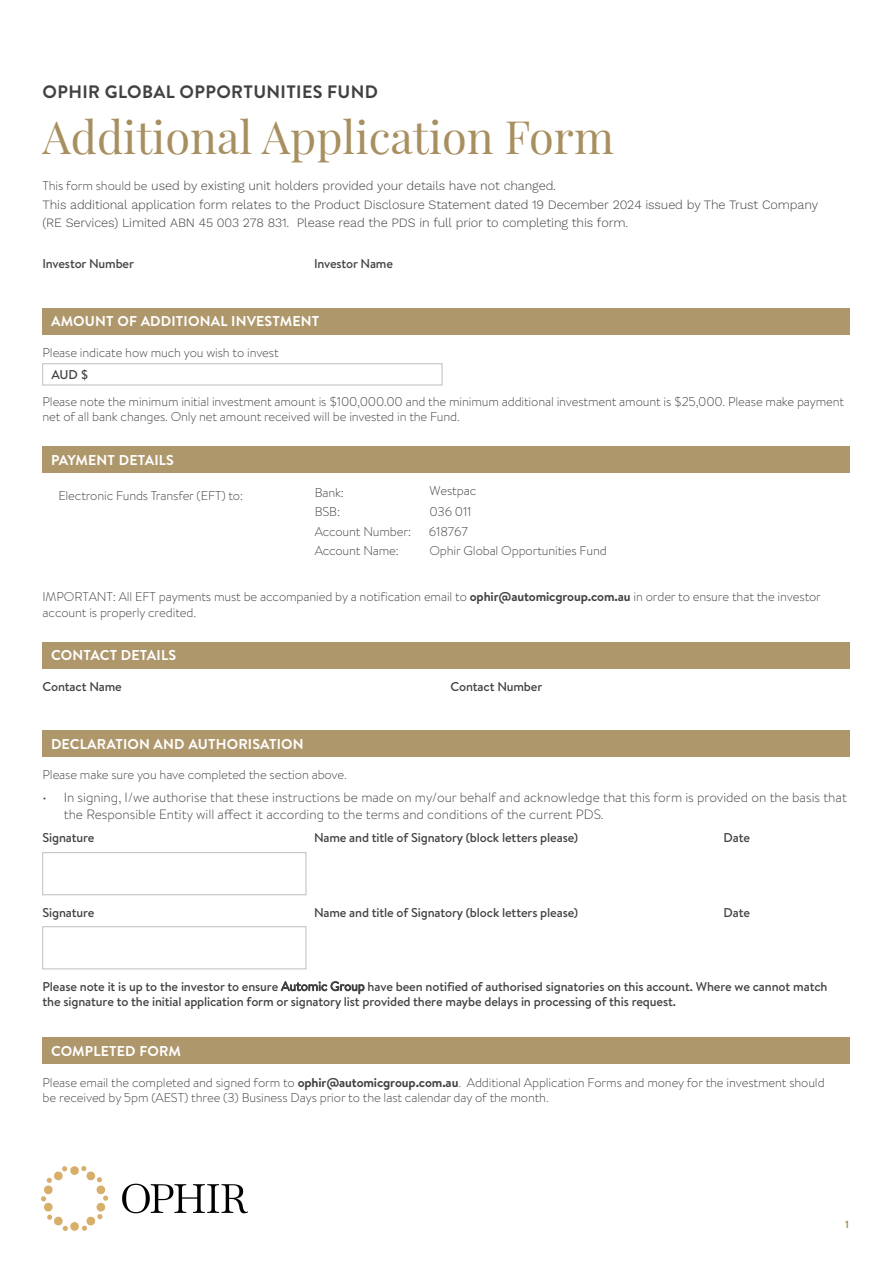
<style>
.page{position:relative;width:893px;height:1263px;background:#fff}
.page>*{position:absolute;margin:0;border:0;box-sizing:border-box;transform-origin:0 0}
.t1{font:45px "Playfair Display";color:#a88f60}
.t2{font:700 18px "Brandon Text";letter-spacing:.02em;color:#414042}
.t3{font:700 14.25px "Brandon Text";letter-spacing:.01em;color:#fff}
.t4{font:300 13.5px/16.5px "Brandon Text";color:#414042}
.t5{font:300 12.75px/15px "Brandon Text";letter-spacing:-.01em;color:#414042}
.t6{font:500 12.75px/15.3px "Brandon Text";letter-spacing:-.01em;color:#414042}
.t7{font:300 12.75px/18.5px "Work Sans";letter-spacing:-.01em;color:#414042}
.t8{font:700 10.5px "Brandon Text";color:#a88f60}
.s1{font-family:"Brandon Text"}
.s2{font-weight:700}
.s3{font-weight:400}
</style>
<div class="page">
<div style="left:43px;top:308px;width:807px;height:27px;background:#af976c"></div>
<div style="left:43px;top:364px;width:399px;height:21px;border:1px solid #bcbec0"></div>
<div style="left:43px;top:446px;width:807px;height:27px;background:#af976c"></div>
<div style="left:43px;top:641px;width:807px;height:27px;background:#af976c"></div>
<div style="left:43px;top:730px;width:807px;height:27px;background:#af976c"></div>
<div style="left:43px;top:852px;width:263px;height:43px;background:#fff;border:1px solid #bcbec0"></div>
<div style="left:43px;top:926px;width:263px;height:43px;background:#fff;border:1px solid #bcbec0"></div>
<div style="left:43px;top:1037px;width:807px;height:27px;background:#af976c"></div>
<img style="left:42px;top:1166px;width:205px;height:64px">
<h2 class="t2" style="left:43px;top:79px;width:337px">OPHIR GLOBAL OPPORTUNITIES FUND</h2>
<h1 class="t1" style="left:43px;top:102px;width:573px">Additional Application Form</h1>
<p class="t7" style="left:43px;top:176px;width:777px"><span class="s1">This form should be</span> used by existing unit holders provided your details have not changed.<br>This additional application form relates to the Product Disclosure Statement dated 19 December 2024 issued by The Trust Company (RE Services) Limited ABN 45 003 278 831. Please read the PDS in full prior to completing this form.</p>
<p class="t6" style="left:43px;top:256px;width:93px">Investor Number</p>
<p class="t6" style="left:314px;top:256px;width:81px">Investor Name</p>
<p class="t3" style="left:51px;top:311px;width:270px">AMOUNT OF ADDITIONAL INVESTMENT</p>
<p class="t5" style="left:43px;top:344px;width:238px">Please indicate how much you wish to invest</p>
<p class="t6" style="left:51px;top:366px;width:38px">AUD $</p>
<p class="t5" style="left:43px;top:393px;width:803px">Please note the minimum initial investment amount is $100,000.00 and the minimum additional investment amount is $25,000. Please make payment net of all bank changes. Only net amount received will be invested in the Fund.</p>
<p class="t3" style="left:51px;top:450px;width:124px">PAYMENT DETAILS</p>
<p class="t5" style="left:58px;top:488px;width:186px">Electronic Funds Transfer (EFT) to:</p>
<p class="t5" style="left:315px;top:484px;width:31px">Bank:</p>
<p class="t5" style="left:429px;top:483px;width:48px">Westpac</p>
<p class="t5" style="left:315px;top:504px;width:27px">BSB:</p>
<p class="t5" style="left:429px;top:504px;width:44px">036 011</p>
<p class="t5" style="left:315px;top:523px;width:98px">Account Number:</p>
<p class="t5" style="left:429px;top:524px;width:40px">618767</p>
<p class="t5" style="left:315px;top:543px;width:86px">Account Name:</p>
<p class="t5" style="left:429px;top:543px;width:179px">Ophir Global Opportunities Fund</p>
<p class="t5" style="left:43px;top:589px;width:780px">IMPORTANT: All EFT payments must be accompanied by a notification email to <span class="s2">ophir@automicgroup.com.au</span> in order to ensure that the investor account is properly credited.</p>
<p class="t3" style="left:51px;top:645px;width:127px">CONTACT DETAILS</p>
<p class="t6" style="left:43px;top:678px;width:81px">Contact Name</p>
<p class="t6" style="left:451px;top:678px;width:93px">Contact Number</p>
<p class="t3" style="left:51px;top:734px;width:254px">DECLARATION AND AUTHORISATION</p>
<p class="t5" style="left:43px;top:767px;width:306px">Please make sure you have completed the section above.</p>
<p class="t4" style="left:64px;top:789px;width:785px;text-indent:-21px">• In signing, I/we authorise that these instructions be made on my/our behalf and acknowledge that this form is provided on the basis that the Responsible Entity will affect it according to the terms and conditions of the current PDS.</p>
<p class="t6" style="left:43px;top:830px;width:53px">Signature</p>
<p class="t6" style="left:314px;top:830px;width:266px">Name and title of Signatory (block letters please)</p>
<p class="t6" style="left:724px;top:830px;width:28px">Date</p>
<p class="t6" style="left:43px;top:904px;width:53px">Signature</p>
<p class="t6" style="left:314px;top:904px;width:266px">Name and title of Signatory (block letters please)</p>
<p class="t6" style="left:724px;top:904px;width:28px">Date</p>
<p class="t6" style="left:43px;top:978px;width:786px">Please note it is up to the investor to ensure <span class="s3">Automic Group</span> have been notified of authorised signatories on this account. Where we cannot match the signature to the initial application form or signatory list provided there maybe delays in processing of this request.</p>
<p class="t3" style="left:51px;top:1041px;width:132px">COMPLETED FORM</p>
<p class="t5" style="left:43px;top:1074px;width:784px">Please email the completed and signed form to <span class="s2">ophir@automicgroup.com.au</span>. Additional Application Forms and money for the investment should be received by 5pm (AEST) three (3) Business Days prior to the last calendar day of the month.</p>
<p class="t8" style="left:845px;top:1217px;width:5px">1</p>
</div>
